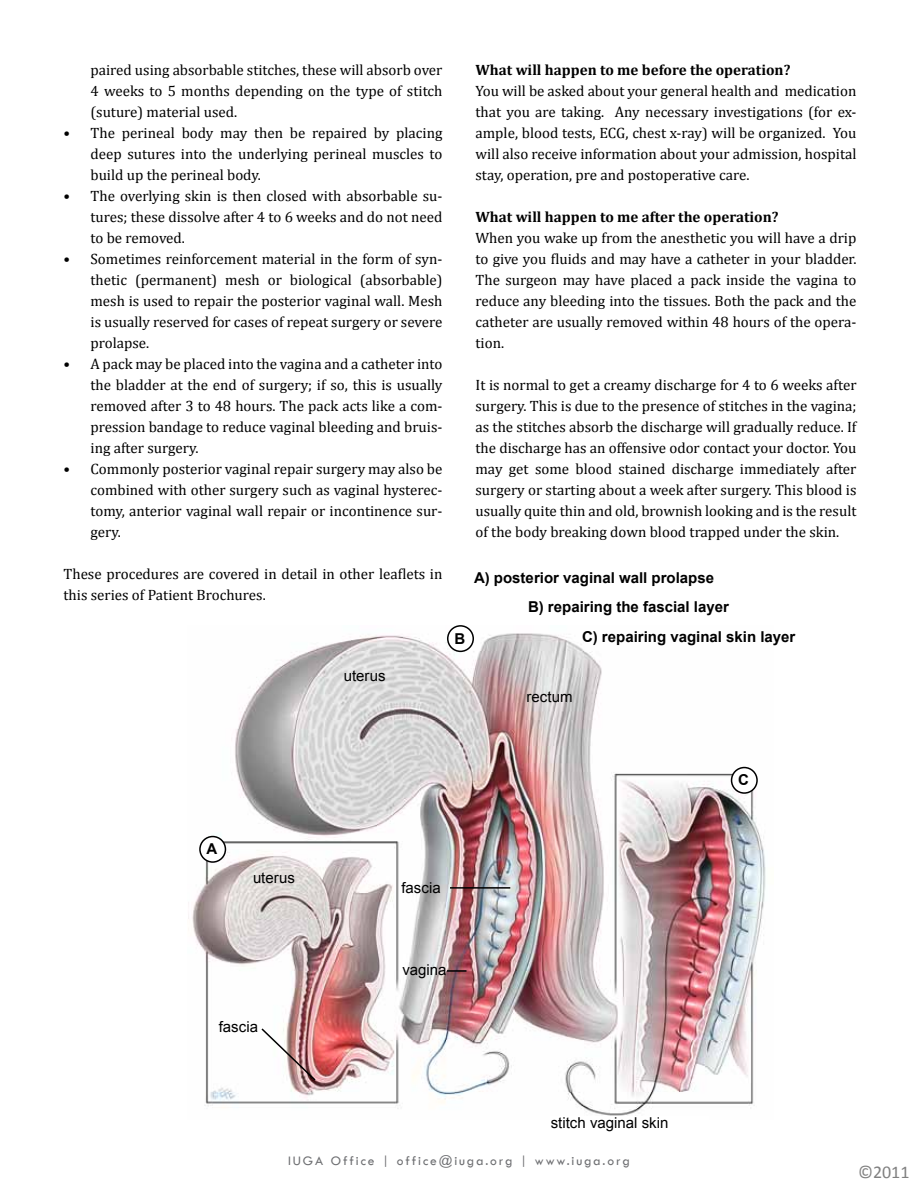
<style>
.page{position:relative;width:918px;height:1188px;background:#fff}
.page>*{position:absolute;margin:0;border:0;box-sizing:border-box;transform-origin:0 0}
.t1{font:18px "Calibri";color:#808080}
.t2{font:15px/21px "Cambria";color:#000;text-align:justify}
.t3{font:700 15px "Arial";color:#000}
.t4{font:700 15px "Cambria";color:#000}
.t5{font:15px "Arial";color:#000}
.t6{font:13.5px "Tw Cen";letter-spacing:.14em;color:#6d6e71}
</style>
<div class="page">
<img style="left:188px;top:625px;width:578px;height:491px">
<div style="left:732px;top:768px;width:25px;height:25px;background:#fff;border-radius:50%"></div>
<div style="left:731px;top:767px;width:27px;height:27px;border:2px solid #000;border-radius:50%"></div>
<div style="left:448px;top:626px;width:25px;height:25px;background:#fff;border-radius:50%"></div>
<div style="left:447px;top:625px;width:27px;height:27px;border:2px solid #000;border-radius:50%"></div>
<div style="left:200px;top:837px;width:25px;height:25px;background:#fff;border-radius:50%"></div>
<div style="left:199px;top:836px;width:27px;height:27px;border:2px solid #000;border-radius:50%"></div>
<img style="left:260px;top:1027px;width:57px;height:55px">
<hr style="left:450px;top:887px;width:60px;height:2px;background:#000">
<svg style="left:447px;top:970px;width:19px;height:2px"></svg>
<p class="t2" style="left:90px;top:59px;width:354px">paired using absorbable stitches, these will absorb over 4 weeks to 5 months depending on the type of stitch (suture) material used.</p>
<p class="t2" style="left:90px;top:122px;width:353px;text-indent:-27px">• The perineal body may then be repaired by placing deep sutures into the underlying perineal muscles to build up the perineal body.</p>
<p class="t2" style="left:90px;top:185px;width:354px;text-indent:-27px">• The overlying skin is then closed with absorbable su&shy;tures; these dissolve after 4 to 6 weeks and do not need to be removed.</p>
<p class="t2" style="left:90px;top:248px;width:354px;text-indent:-27px">• Sometimes reinforcement material in the form of syn&shy;thetic (permanent) mesh or biological (absorbable) mesh is used to repair the posterior vaginal wall. Mesh is usually reserved for cases of repeat surgery or severe prolapse.</p>
<p class="t2" style="left:90px;top:353px;width:354px;text-indent:-27px">• A pack may be placed into the vagina and a catheter into the bladder at the end of surgery; if so, this is usually removed after 3 to 48 hours. The pack acts like a com&shy;pression bandage to reduce vaginal bleeding and bruis&shy;ing after surgery.</p>
<p class="t2" style="left:90px;top:458px;width:354px;text-indent:-27px">• Commonly posterior vaginal repair surgery may also be combined with other surgery such as vaginal hysterec&shy;tomy, anterior vaginal wall repair or incontinence sur&shy;gery.</p>
<p class="t2" style="left:63px;top:563px;width:380px">These procedures are covered in detail in other leaflets in this series of Patient Brochures.</p>
<p class="t5" style="left:344px;top:666px;width:43px">uterus</p>
<p class="t3" style="left:454px;top:628px;width:12px">B</p>
<p class="t4" style="left:476px;top:59px;width:316px">What will happen to me before the operation?</p>
<p class="t2" style="left:476px;top:80px;width:382px">You will be asked about your general health and medication that you are taking. Any necessary investigations (for ex&shy;ample, blood tests, ECG, chest x-ray) will be organized. You will also receive information about your admission, hospital stay, operation, pre and postoperative care.</p>
<p class="t4" style="left:476px;top:206px;width:305px">What will happen to me after the operation?</p>
<p class="t2" style="left:476px;top:227px;width:382px">When you wake up from the anesthetic you will have a drip to give you fluids and may have a catheter in your bladder.<br>The surgeon may have placed a pack inside the vagina to reduce any bleeding into the tissues. Both the pack and the catheter are usually removed within 48 hours of the opera&shy;tion.</p>
<p class="t2" style="left:476px;top:374px;width:383px">It is normal to get a creamy discharge for 4 to 6 weeks after surgery. This is due to the presence of stitches in the vagina; as the stitches absorb the discharge will gradually reduce. If the discharge has an offensive odor contact your doctor. You may get some blood stained discharge immediately after surgery or starting about a week after surgery. This blood is usually quite thin and old, brownish looking and is the result of the body breaking down blood trapped under the skin.</p>
<p class="t3" style="left:474px;top:568px;width:242px">A) posterior vaginal wall prolapse</p>
<p class="t3" style="left:528px;top:597px;width:202px">B) repairing the fascial layer</p>
<p class="t3" style="left:582px;top:626px;width:215px">C) repairing vaginal skin layer</p>
<p class="t5" style="left:526px;top:687px;width:48px">rectum</p>
<p class="t3" style="left:207px;top:839px;width:12px">A</p>
<p class="t5" style="left:253px;top:868px;width:43px">uterus</p>
<p class="t5" style="left:219px;top:1017px;width:41px">fascia</p>
<p class="t5" style="left:401px;top:878px;width:41px">fascia</p>
<p class="t5" style="left:403px;top:960px;width:46px">vagina</p>
<p class="t3" style="left:738px;top:770px;width:12px">C</p>
<p class="t5" style="left:551px;top:1112px;width:119px">stitch vaginal skin</p>
<p class="t6" style="left:288px;top:1153px;width:343px">IUGA Office | office@iuga.org | www.iuga.org</p>
<p class="t1" style="left:858px;top:1161px;width:53px">©2011</p>
</div>
